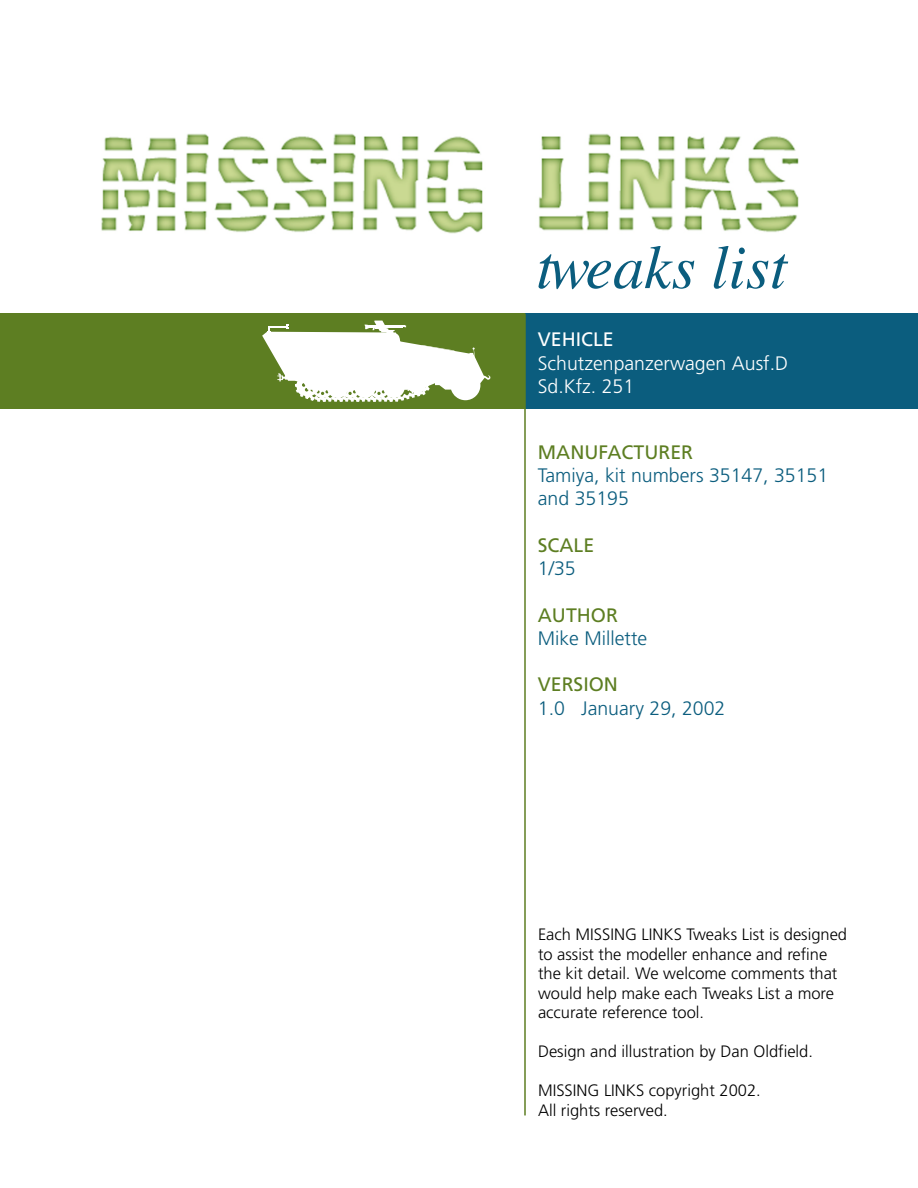
<style>
.page{position:relative;width:918px;height:1188px;background:#fff}
.page>*{position:absolute;margin:0;border:0;box-sizing:border-box;transform-origin:0 0}
.t1{font:italic 62.1px "Times";color:#0b5d7e}
.t2{font:300 19.5px/23.2px "Frutiger";color:#0b5d7e}
.t3{font:300 19.5px/23.2px "Frutiger";color:#fff}
.t4{font:19.5px "Frutiger";color:#5d7e22}
.t5{font:19.5px "Frutiger";color:#fff}
.t6{font:300 16.5px/19.5px "Frutiger";color:#000}
</style>
<div class="page">
<div style="left:0;top:314px;width:918px;height:95px;background:#5d7e22"></div>
<div style="left:525px;top:314px;width:393px;height:95px;background:#0b5d7e"></div>
<hr style="left:524px;top:314px;width:2px;height:801px;background:#5d7e22">
<img style="left:101px;top:133px;width:698px;height:101px">
<svg style="left:262px;top:321px;width:228px;height:81px"></svg>
<h1 class="t1" style="left:536px;top:233px;width:252px">tweaks list</h1>
<p class="t5" style="left:538px;top:333px;width:77px">VEHICLE</p>
<p class="t3" style="left:538px;top:353px;width:252px">Schutzenpanzerwagen Ausf.D<br>Sd.Kfz. 251</p>
<p class="t4" style="left:538px;top:445px;width:157px">MANUFACTURER</p>
<p class="t2" style="left:538px;top:466px;width:292px">Tamiya, kit numbers 35147, 35151 and 35195</p>
<p class="t4" style="left:538px;top:538px;width:58px">SCALE</p>
<p class="t2" style="left:538px;top:559px;width:39px">1/35</p>
<p class="t4" style="left:538px;top:608px;width:82px">AUTHOR</p>
<p class="t2" style="left:538px;top:628px;width:111px">Mike Millette</p>
<p class="t4" style="left:538px;top:678px;width:82px">VERSION</p>
<p class="t2" style="left:538px;top:698px;width:189px">1.0 January 29, 2002</p>
<p class="t6" style="left:538px;top:927px;width:311px">Each MISSING LINKS Tweaks List is designed to assist the modeller enhance and refine the kit detail. We welcome comments that would help make each Tweaks List a more accurate reference tool.</p>
<p class="t6" style="left:538px;top:1044px;width:277px">Design and illustration by Dan Oldfield.</p>
<p class="t6" style="left:538px;top:1083px;width:224px">MISSING LINKS copyright 2002.<br>All rights reserved.</p>
</div>
